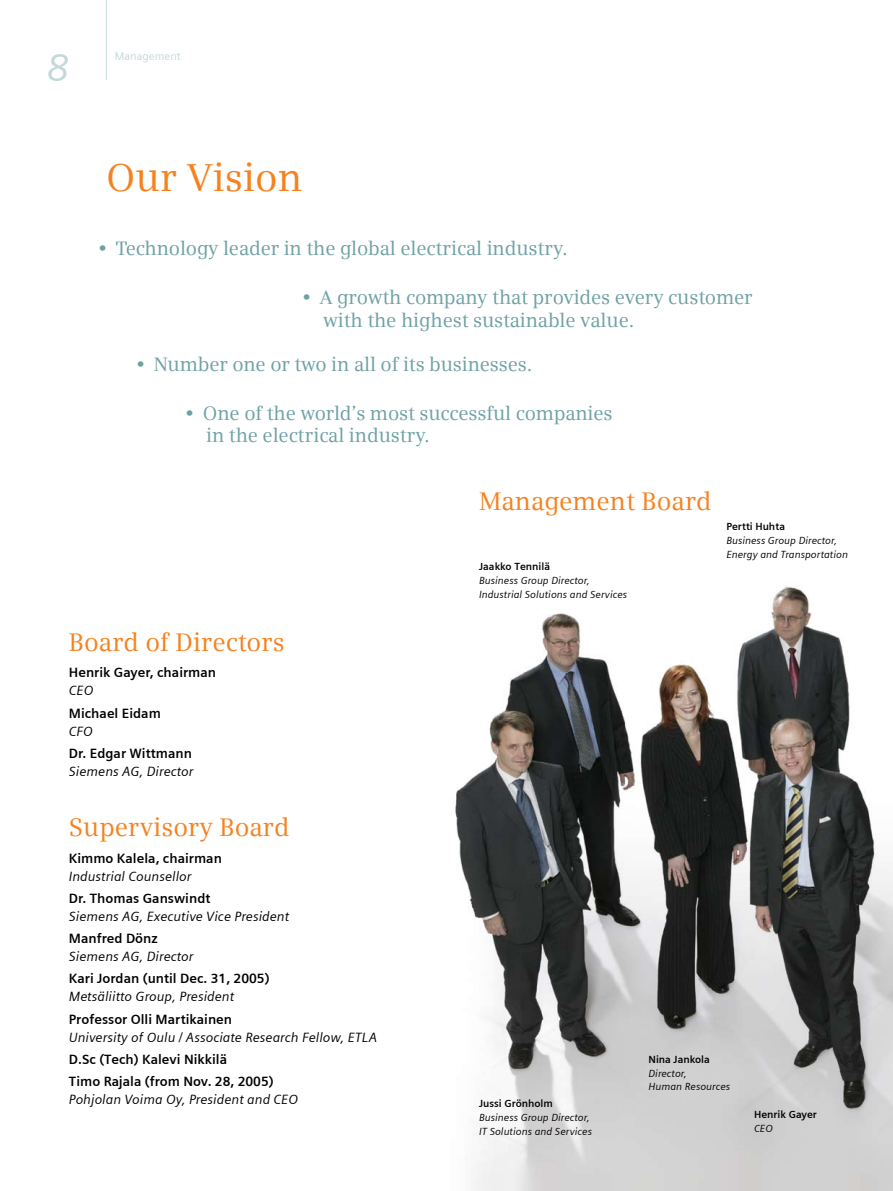
<style>
.page{position:relative;width:893px;height:1191px;background:#fff}
.page>*{position:absolute;margin:0;border:0;box-sizing:border-box;transform-origin:0 0}
.t1{font:39px "Siemens Serif";color:#f5821f}
.Headline_Serif_17pt{font:25.5px "Siemens Serif";color:#f5821f}
.Visio{font:19.5px/22.5px "Siemens Serif";letter-spacing:-.01em;color:#6ea1a5}
.SB_nimi{font:700 13.5px "Siemens Sans";color:#000}
.SB_titteli{font:italic 13.5px "Siemens Sans";color:#000}
.t2{font:11.25px "Siemens Sans";color:#c2d8da}
.SB_titteli-2{font:italic 10.35px/13.8px "Siemens Sans";color:#000}
.SB_nimi-2{font:700 10.35px "Siemens Sans";color:#000}
</style>
<div class="page">
<hr style="left:106px;top:0;width:1px;height:80px;background:#c2d8da">
<img style="left:455px;top:586px;width:438px;height:605px">
<p class="t2" style="left:115px;top:49px;width:67px">Management</p>
<p class="t1" style="left:106px;top:155px;width:198px">Our Vision</p>
<p class="Visio" style="left:98px;top:237px;width:471px">• Technology leader in the global electrical industry.</p>
<p class="Visio" style="left:323px;top:286px;width:431px;text-indent:-21px">• A growth company that provides every customer with the highest sustainable value.</p>
<p class="Visio" style="left:136px;top:353px;width:398px">• Number one or two in all of its businesses.</p>
<p class="Visio" style="left:206px;top:402px;width:408px;text-indent:-21px">• One of the world’s most successful companies in the electrical industry.</p>
<p class="Headline_Serif_17pt" style="left:69px;top:627px;width:217px">Board of Directors</p>
<p class="SB_nimi" style="left:69px;top:665px;width:149px">Henrik Gayer, chairman</p>
<p class="SB_titteli" style="left:69px;top:683px;width:26px">CEO</p>
<p class="SB_nimi" style="left:69px;top:705px;width:94px">Michael Eidam</p>
<p class="SB_titteli" style="left:69px;top:723px;width:26px">CFO</p>
<p class="SB_nimi" style="left:69px;top:745px;width:125px">Dr. Edgar Wittmann</p>
<p class="SB_titteli" style="left:69px;top:763px;width:126px">Siemens AG, Director</p>
<p class="Headline_Serif_17pt" style="left:69px;top:812px;width:222px">Supervisory Board</p>
<p class="SB_nimi" style="left:69px;top:850px;width:155px">Kimmo Kalela, chairman</p>
<p class="SB_titteli" style="left:69px;top:868px;width:124px">Industrial Counsellor</p>
<p class="SB_nimi" style="left:69px;top:890px;width:143px">Dr. Thomas Ganswindt</p>
<p class="SB_titteli" style="left:69px;top:908px;width:222px">Siemens AG, Executive Vice President</p>
<p class="SB_nimi" style="left:69px;top:931px;width:90px">Manfred Dönz</p>
<p class="SB_titteli" style="left:69px;top:949px;width:126px">Siemens AG, Director</p>
<p class="SB_nimi" style="left:69px;top:971px;width:202px">Kari Jordan (until Dec. 31, 2005)</p>
<p class="SB_titteli" style="left:69px;top:989px;width:167px">Metsäliitto Group, President</p>
<p class="SB_nimi" style="left:69px;top:1011px;width:165px">Professor Olli Martikainen</p>
<p class="SB_titteli" style="left:69px;top:1029px;width:310px">University of Oulu / Associate Research Fellow, ETLA</p>
<p class="SB_nimi" style="left:69px;top:1051px;width:160px">D.Sc (Tech) Kalevi Nikkilä</p>
<p class="SB_nimi" style="left:69px;top:1074px;width:206px">Timo Rajala (from Nov. 28, 2005)</p>
<p class="SB_titteli" style="left:69px;top:1092px;width:231px">Pohjolan Voima Oy, President and CEO</p>
<p class="Headline_Serif_17pt" style="left:479px;top:487px;width:234px">Management Board</p>
<p class="SB_nimi-2" style="left:479px;top:560px;width:73px">Jaakko Tennilä</p>
<p class="SB_titteli-2" style="left:479px;top:573px;width:150px">Business Group Director,<br>Industrial Solutions and Services</p>
<p class="SB_nimi-2" style="left:726px;top:520px;width:60px">Pertti Huhta</p>
<p class="SB_titteli-2" style="left:726px;top:533px;width:123px">Business Group Director,<br>Energy and Transportation</p>
<p class="SB_nimi-2" style="left:479px;top:1098px;width:75px">Jussi Grönholm</p>
<p class="SB_titteli-2" style="left:479px;top:1110px;width:114px">Business Group Director,<br>IT Solutions and Services</p>
<p class="SB_nimi-2" style="left:648px;top:1053px;width:63px">Nina Jankola</p>
<p class="SB_titteli-2" style="left:648px;top:1066px;width:40px">Director,</p>
<p class="SB_titteli-2" style="left:648px;top:1080px;width:83px">Human Resources</p>
<p class="SB_nimi-2" style="left:754px;top:1108px;width:64px">Henrik Gayer</p>
<p class="SB_titteli-2" style="left:754px;top:1121px;width:20px">CEO</p>
</div>
